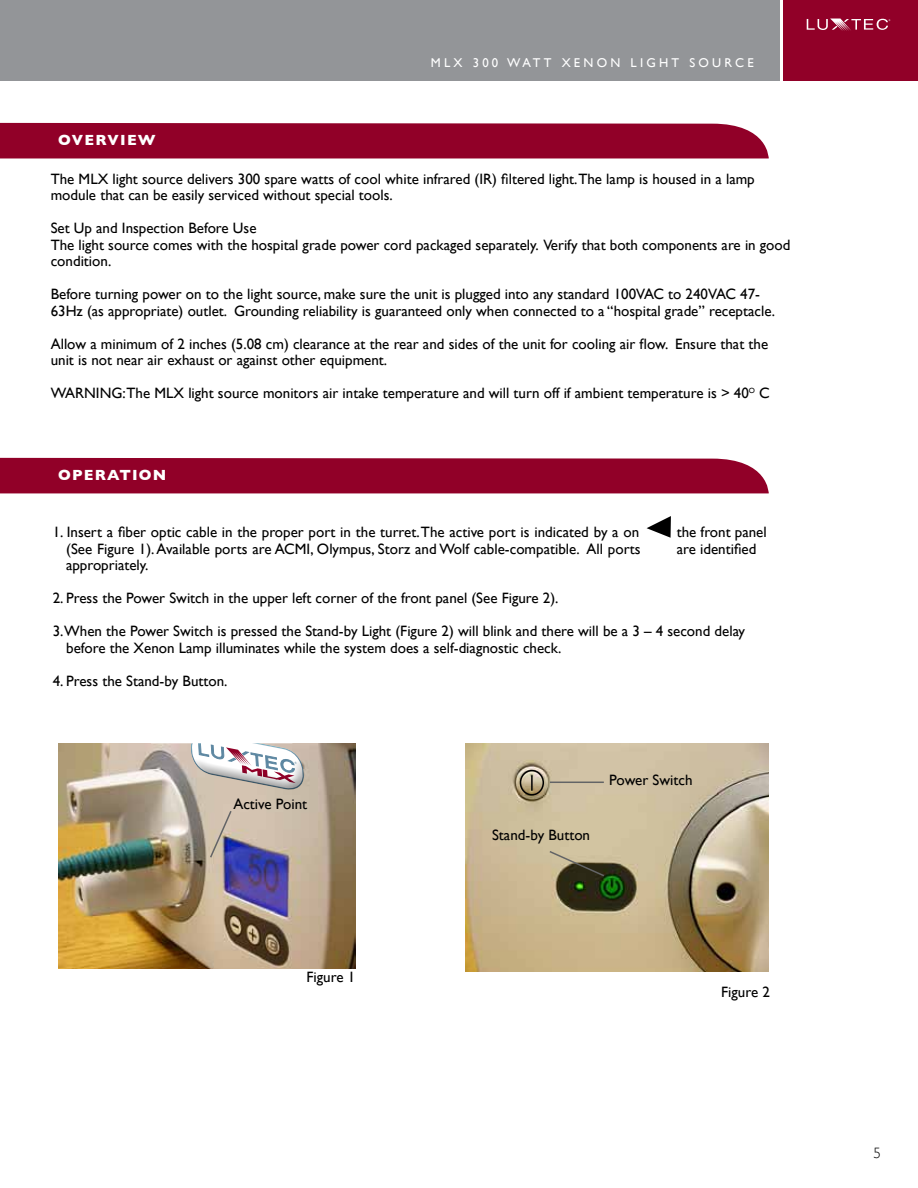
<style>
.page{position:relative;width:918px;height:1188px;background:#fff}
.page>*{position:absolute;margin:0;border:0;box-sizing:border-box;transform-origin:0 0}
.t1{font:15px/16.5px "Gill Sans";color:#000}
.t2{font:700 15px "Gill Sans";letter-spacing:.08em;color:#fff}
.t3{font:300 15px "Gill Sans";color:#000}
.t4{font:12.75px "Gill Sans";letter-spacing:.25em;color:#fff}
</style>
<div class="page">
<div style="left:0;top:0;width:780px;height:81px;background:#939598"></div>
<div style="left:783px;top:0;width:135px;height:81px;background:#910028"></div>
<svg style="left:807px;top:19px;width:83px;height:12px"></svg>
<img style="left:59px;top:744px;width:296px;height:224px">
<img style="left:465px;top:743px;width:304px;height:228px">
<div style="left:520px;top:770px;width:24px;height:26px;border:2px solid #000;border-radius:50%"></div>
<svg style="left:531px;top:775px;width:2px;height:16px"></svg>
<div style="left:0;top:123px;width:769px;height:35px;background:#910028"></div>
<div style="left:0;top:458px;width:769px;height:35px;background:#910028"></div>
<svg style="left:647px;top:516px;width:24px;height:22px"></svg>
<svg style="left:209px;top:809px;width:24px;height:50px"></svg>
<hr style="left:550px;top:782px;width:54px;height:1px;background:#636466">
<svg style="left:548px;top:850px;width:58px;height:28px;background:#8c8266"></svg>
<svg style="left:187px;top:743px;width:119px;height:51px"></svg>
<p class="t2" style="left:58px;top:131px;width:99px">OVERVIEW</p>
<p class="t4" style="left:431px;top:55px;width:324px">MLX 300 watt x enon l ight source</p>
<p class="t1" style="left:51px;top:170px;width:706px">The MLX light source delivers 300 spare watts of cool white infrared (IR) filtered light.The lamp is housed in a lamp module that can be easily serviced without special tools.</p>
<p class="t1" style="left:51px;top:220px;width:741px">Set Up and Inspection Before Use<br>The light source comes with the hospital grade power cord packaged separately. Verify that both components are in good condition.</p>
<p class="t1" style="left:51px;top:286px;width:726px">Before turning power on to the light source, make sure the unit is plugged into any standard 100VAC to 240VAC 47-<br>63Hz (as appropriate) outlet. Grounding reliability is guaranteed only when connected to a “hospital grade” receptacle.</p>
<p class="t1" style="left:51px;top:335px;width:719px">Allow a minimum of 2 inches (5.08 cm) clearance at the rear and sides of the unit for cooling air flow. Ensure that the unit is not near air exhaust or against other equipment.</p>
<p class="t1" style="left:51px;top:385px;width:12px">WARNING</p>
<p class="t1" style="left:122px;top:385px;width:648px">:The MLX light source monitors air intake temperature and will turn off if ambient temperature is &gt; 40<sup>O</sup> C</p>
<p class="t2" style="left:58px;top:466px;width:110px">OPERATION</p>
<p class="t1" style="left:53px;top:524px;width:588px">1. Insert a fiber optic cable in the proper port in the turret.The active port is indicated by a on</p>
<p class="t1" style="left:677px;top:524px;width:91px">the front panel</p>
<p class="t1" style="left:66px;top:540px;width:576px">(See Figure 1). Available ports are AC MI, Olympus, Storz and Wolf cable-compatible. All ports</p>
<p class="t1" style="left:677px;top:540px;width:81px">are identified</p>
<p class="t1" style="left:66px;top:557px;width:84px">appropriately.</p>
<p class="t1" style="left:53px;top:590px;width:507px">2. Press the Power Switch in the upper left corner of the front panel (See Figure 2).</p>
<p class="t1" style="left:66px;top:623px;width:680px;text-indent:-14px">3.When the Power Switch is pressed the Stand-by Light (Figure 2) will blink and there will be a 3 – 4 second delay before the Xenon Lamp illuminates while the system does a self-diagnostic check.</p>
<p class="t1" style="left:53px;top:672px;width:176px">4. Press the Stand-by Button.</p>
<p class="t1" style="left:233px;top:796px;width:75px">Active Point</p>
<p class="t1" style="left:307px;top:968px;width:50px">Figure 1</p>
<p class="t1" style="left:492px;top:827px;width:100px">Stand-by Button</p>
<p class="t1" style="left:609px;top:772px;width:85px">Power Switch</p>
<p class="t1" style="left:721px;top:983px;width:50px">Figure 2</p>
<p class="t3" style="left:873px;top:1144px;width:9px">5</p>
</div>
